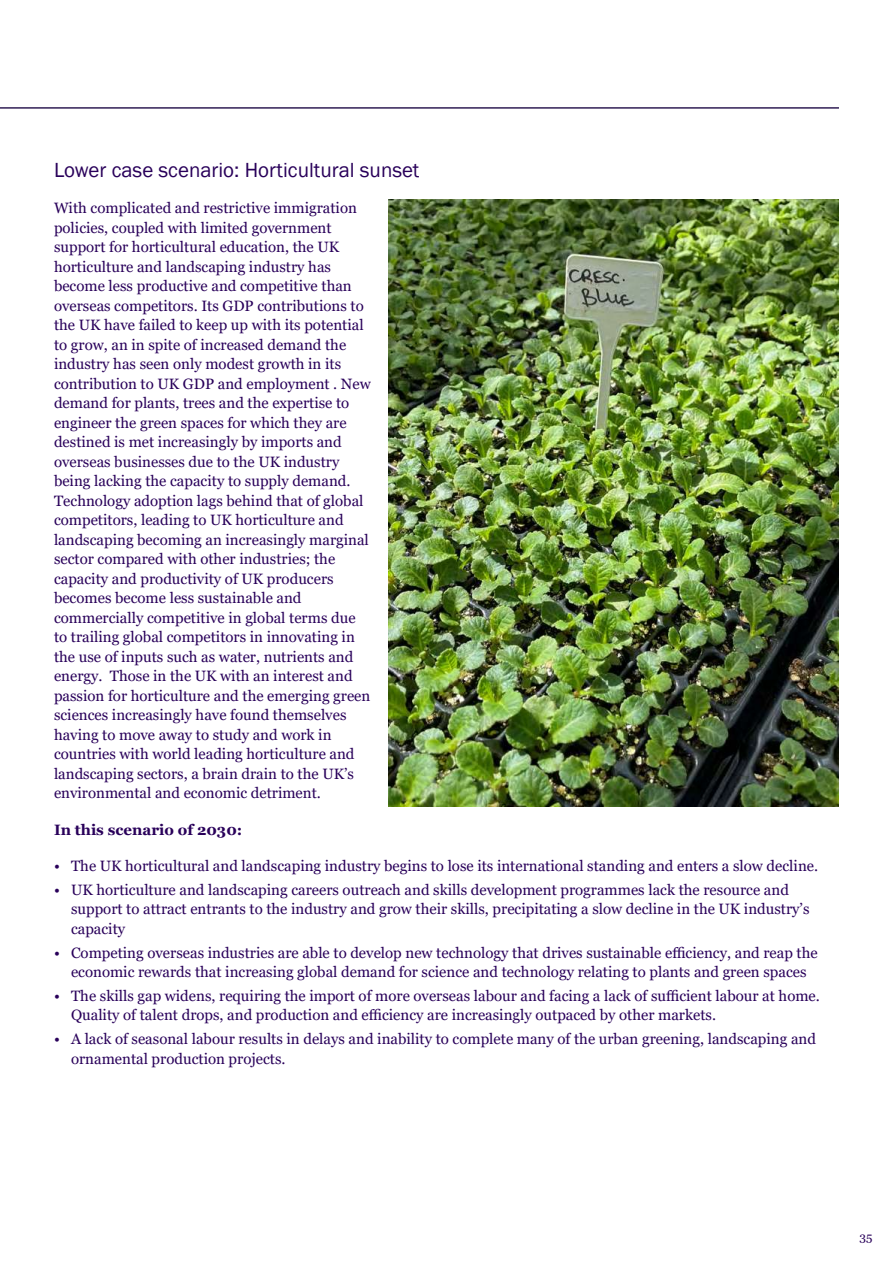
<style>
.page{position:relative;width:893px;height:1263px;background:#fff}
.page>*{position:absolute;margin:0;border:0;box-sizing:border-box;transform-origin:0 0}
.t1{font:21px "Franklin Gothic";color:#29005a}
.t2{font:15px/19.5px "Georgia";color:#29005a}
.t3{font:700 15px "Georgia";color:#29005a}
.t4{font:12px "Georgia";color:#29005a}
</style>
<div class="page">
<hr style="left:0;top:107px;width:839px;height:2px;background:#301e55">
<img style="left:388px;top:200px;width:451px;height:606px">
<h1 class="t1" style="left:54px;top:156px;width:367px">Lower case scenario: Horticultural sunset</h1>
<p class="t2" style="left:54px;top:198px;width:318px">With complicated and restrictive immigration policies, coupled with limited government support for horticultural education, the UK horticulture and landscaping industry has become less productive and competitive than overseas competitors. Its GDP contributions to the UK have failed to keep up with its potential to grow, an in spite of increased demand the industry has seen only modest growth in its contribution to UK GDP and employment . New demand for plants, trees and the expertise to engineer the green spaces for which they are destined is met increasingly by imports and overseas businesses due to the UK industry being lacking the capacity to supply demand.<br>Technology adoption lags behind that of global competitors, leading to UK horticulture and landscaping becoming an increasingly marginal sector compared with other industries; the capacity and productivity of UK producers becomes become less sustainable and commercially competitive in global terms due to trailing global competitors in innovating in the use of inputs such as water, nutrients and energy. Those in the UK with an interest and passion for horticulture and the emerging green sciences increasingly have found themselves having to move away to study and work in countries with world leading horticulture and landscaping sectors, a brain drain to the UK’s environmental and economic detriment.</p>
<p class="t3" style="left:54px;top:820px;width:190px">In this scenario of 2030:</p>
<p class="t2" style="left:54px;top:856px;width:766px">• The UK horticultural and landscaping industry begins to lose its international standing and enters a slow decline.</p>
<p class="t2" style="left:71px;top:880px;width:740px;text-indent:-17px">• UK horticulture and landscaping careers outreach and skills development programmes lack the resource and support to attract entrants to the industry and grow their skills, precipitating a slow decline in the UK industry’s capacity</p>
<p class="t2" style="left:54px;top:943px;width:765px;text-align:center">• Competing overseas industries are able to develop new technology that drives sustainable efficiency, and reap the economic rewards that increasing global demand for science and technology relating to plants and green spaces</p>
<p class="t2" style="left:71px;top:986px;width:750px;text-indent:-17px">• The skills gap widens, requiring the import of more overseas labour and facing a lack of sufficient labour at home.<br>Quality of talent drops, and production and efficiency are increasingly outpaced by other markets.</p>
<p class="t2" style="left:71px;top:1029px;width:747px;text-indent:-17px">• A lack of seasonal labour results in delays and inability to complete many of the urban greening, landscaping and ornamental production projects.</p>
<p class="t4" style="left:859px;top:1229px;width:14px">35</p>
</div>
